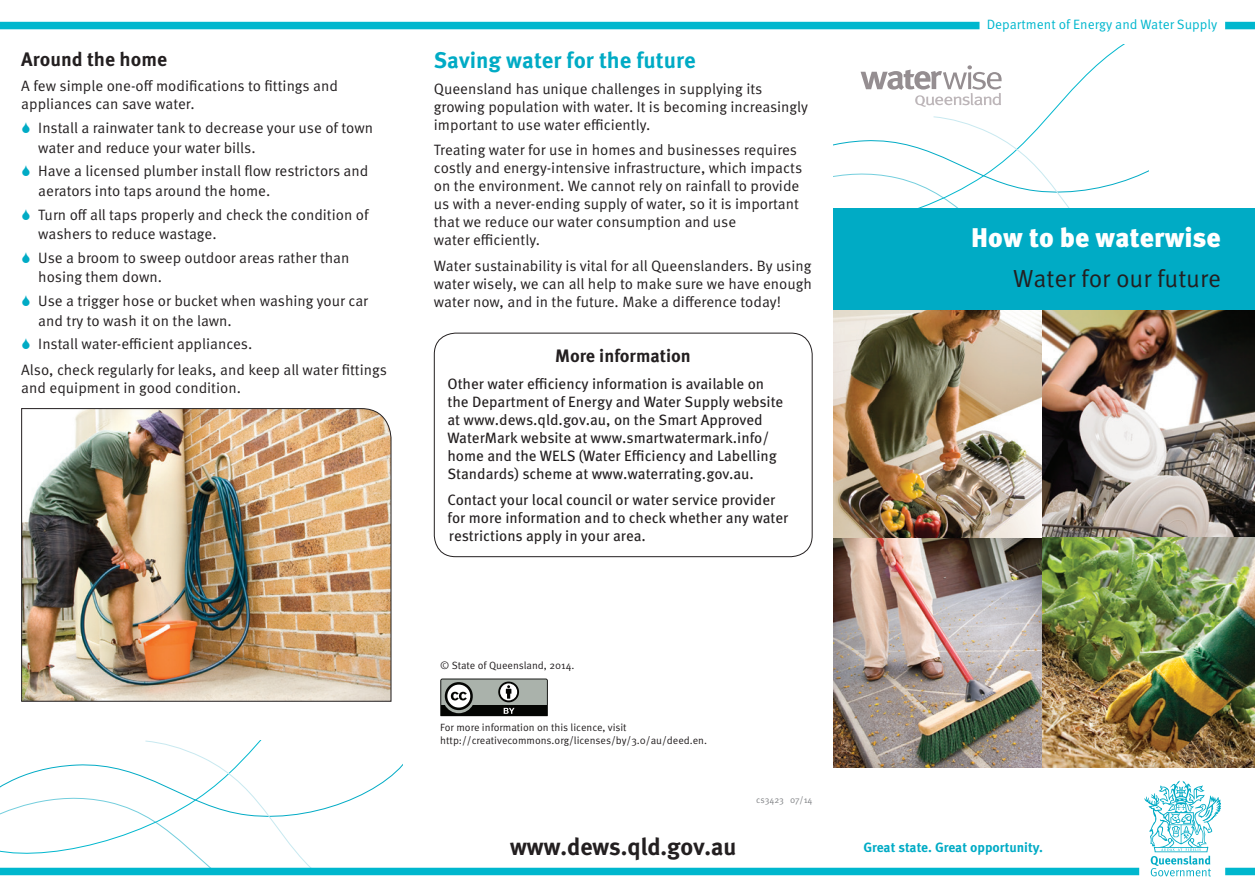
<style>
.page{position:relative;width:1255px;height:893px;background:#fff}
.page>*{position:absolute;margin:0;border:0;box-sizing:border-box;transform-origin:0 0}
.Cover_title_1{font:900 27px "Meta OT";color:#fff}
.Cover_title_2{font:24.75px "Meta OT";color:#231f20}
.Web_Address_end_bold{font:700 24px "Meta";color:#231f20}
.Heading_1{font:700 22.5px "Meta OT";color:#00abc5}
.Heading_2{font:700 19.5px "Meta OT";color:#231f20}
.Breakoutbox_-_headin{font:700 18px "Meta OT";color:#231f20}
.Body{font:15px/18px "Meta OT";color:#231f20}
.Breakoutbox_body{font:15px/18px "Meta OT";color:#231f20}
.Dept_Head_Bar{font:13.5px "Meta OT";color:#00b7ce}
.Tageline{font:700 13.5px "Meta OT";color:#00abc5}
.Creative_Commons{font:10.5px/13.5px "Meta OT";color:#231f20}
.Web_Address_end_bold-2{font:9px "Meta OT";color:#808285}
</style>
<div class="page">
<svg style="left:0;top:741px;width:402px;height:127px"></svg>
<div style="left:434px;top:333px;width:378px;height:224px;border:1px solid #231f20;border-radius:21px"></div>
<img style="left:833px;top:310px;width:421px;height:457px">
<svg style="left:833px;top:116px;width:315px;height:92px"></svg>
<div style="left:833px;top:208px;width:421px;height:102px;background:#00abc5"></div>
<svg style="left:860px;top:65px;width:141px;height:42px"></svg>
<div style="left:0;top:868px;width:1139px;height:7px;background:#00b7ce"></div>
<div style="left:1225px;top:868px;width:29px;height:7px;background:#00b7ce"></div>
<svg style="left:1144px;top:781px;width:76px;height:95px"></svg>
<div style="left:0;top:22px;width:979px;height:7px;background:#00b7ce"></div>
<div style="left:1224px;top:22px;width:30px;height:7px;background:#00b7ce"></div>
<img style="left:21px;top:408px;width:371px;height:294px">
<svg style="left:440px;top:678px;width:108px;height:39px;background:#797d79"></svg>
<p class="Heading_2" style="left:21px;top:47px;width:147px">Around the home</p>
<p class="Body" style="left:21px;top:77px;width:318px">A few simple one-off modifications to fittings and appliances can save water.</p>
<p class="Body" style="left:38px;top:118px;width:336px;line-height:19.5px">Install a rainwater tank to decrease your use of town water and reduce your water bills.</p>
<p class="Body" style="left:38px;top:162px;width:331px;line-height:19.5px">Have a licensed plumber install flow restrictors and aerators into taps around the home.</p>
<p class="Body" style="left:38px;top:205px;width:332px;line-height:19.5px">Turn off all taps properly and check the condition of washers to reduce wastage.</p>
<p class="Body" style="left:38px;top:248px;width:313px;line-height:19.5px">Use a broom to sweep outdoor areas rather than hosing them down.</p>
<p class="Body" style="left:38px;top:291px;width:331px;line-height:19.5px">Use a trigger hose or bucket when washing your car and try to wash it on the lawn.</p>
<p class="Body" style="left:38px;top:335px;width:215px">Install water-efficient appliances.</p>
<p class="Body" style="left:21px;top:361px;width:367px">Also, check regularly for leaks, and keep all water fittings and equipment in good condition.</p>
<p class="Heading_1" style="left:434px;top:46px;width:263px">Saving water for the future</p>
<p class="Body" style="left:434px;top:80px;width:376px">Queensland has unique challenges in supplying its growing population with water. It is becoming increasingly important to use water efficiently.</p>
<p class="Body" style="left:434px;top:141px;width:370px">Treating water for use in homes and businesses requires costly and energy-intensive infrastructure, which impacts on the environment. We cannot rely on rainfall to provide us with a never-ending supply of water, so it is important that we reduce our water consumption and use<br>water efficiently.</p>
<p class="Body" style="left:434px;top:257px;width:379px;text-align:justify">Water sustainability is vital for all Queenslanders. By using water wisely, we can all help to make sure we have enough water now, and in the future. Make a difference today!</p>
<p class="Breakoutbox_-_headin" style="left:555px;top:345px;width:137px">More information</p>
<p class="Breakoutbox_body" style="left:447px;top:375px;width:337px">Other water efficiency information is available on the Department of Energy and Water Supply website at www.dews.qld.gov.au, on the Smart Approved WaterMark website at www.smartwatermark.info/ home and the WELS (Water Efficiency and Labelling Standards) scheme at www.waterrating.gov.au.</p>
<p class="Breakoutbox_body" style="left:447px;top:491px;width:342px">Contact your local council or water service provider for more information and to check whether any water restrictions apply in your area.</p>
<p class="Creative_Commons" style="left:440px;top:659px;width:136px">© State of Queensland, 2014.</p>
<p class="Creative_Commons" style="left:440px;top:720px;width:268px">For more information on this licence, visit http://creativecommons.org/licenses/by/3.0/au/deed.en.</p>
<p class="Web_Address_end_bold" style="left:510px;top:832px;width:227px">www.dews.qld.gov.au</p>
<p class="Web_Address_end_bold-2" style="left:756px;top:794px;width:58px">cs3423 07/14</p>
<p class="Dept_Head_Bar" style="left:986px;top:17px;width:232px">Department of Energy and Water Supply</p>
<p class="Cover_title_1" style="left:971px;top:221px;width:251px">How to be waterwise</p>
<p class="Cover_title_2" style="left:1013px;top:263px;width:209px">Water for our future</p>
<p class="Tageline" style="left:863px;top:839px;width:181px">Great state. Great opportunity.</p>
</div>
